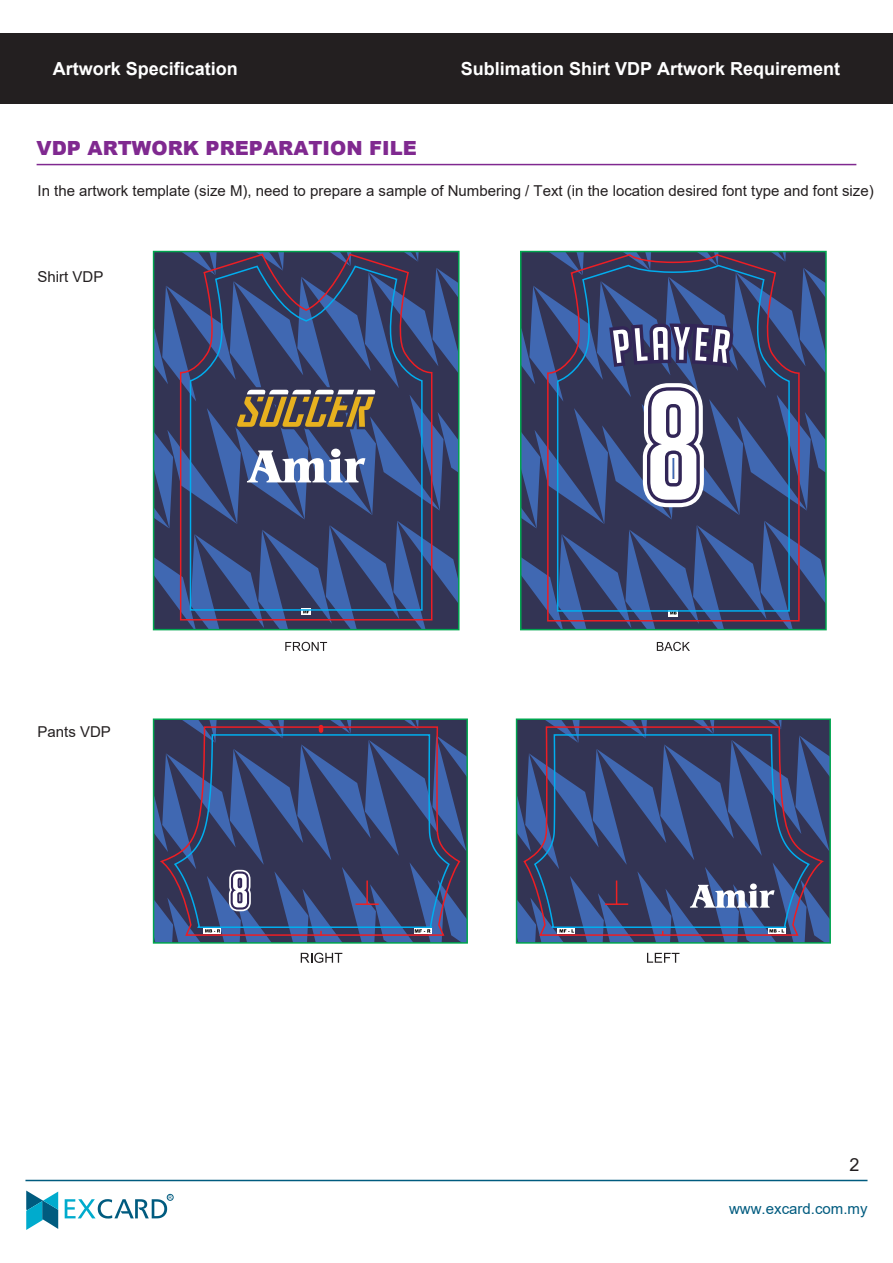
<style>
.page{position:relative;width:893px;height:1263px;background:#fff}
.page>*{position:absolute;margin:0;border:0;box-sizing:border-box;transform-origin:0 0}
.t1{font:900 19.5px "Arial";color:#802990}
.t2{font:700 18px "Arial";color:#fff}
.t3{font:18px "Arial";color:#231f20}
.t4{font:15px "Arial";color:#231f20}
.t5{font:15px "Arial";color:#005b7f}
.t6{font:4.8px "Arial";color:#005b7f}
</style>
<div class="page">
<svg style="left:26px;top:1190px;width:32px;height:40px"></svg>
<svg style="left:65px;top:1194px;width:108px;height:24px"></svg>
<div style="left:0;top:33px;width:893px;height:71px;background:#231f20"></div>
<hr style="left:25px;top:1180px;width:842px;height:1px;background:#005b7f">
<hr style="left:37px;top:164px;width:819px;height:1px;background:#802990">
<svg style="left:285px;top:642px;width:42px;height:9px"></svg>
<svg style="left:657px;top:642px;width:33px;height:9px"></svg>
<svg style="left:301px;top:953px;width:41px;height:10px"></svg>
<svg style="left:519px;top:721px;width:309px;height:220px"></svg>
<svg style="left:523px;top:726px;width:301px;height:210px"></svg>
<svg style="left:533px;top:733px;width:278px;height:196px"></svg>
<div style="left:516px;top:718px;width:315px;height:226px;border:2px solid #00a54f"></div>
<svg style="left:647px;top:953px;width:32px;height:10px"></svg>
<svg style="left:154px;top:252px;width:305px;height:378px"></svg>
<svg style="left:521px;top:252px;width:305px;height:378px"></svg>
<svg style="left:154px;top:719px;width:313px;height:224px"></svg>
<p class="t2" style="left:53px;top:56px;width:187px">Artwork Specification</p>
<h1 class="t1" style="left:37px;top:134px;width:382px">VDP ARTWORK PREPARATION FILE</h1>
<p class="t2" style="left:461px;top:56px;width:381px">Sublimation Shirt VDP Artwork Requirement</p>
<p class="t4" style="left:37px;top:180px;width:838px">In the artwork template (size M), need to prepare a sample of Numbering / Text (in the location desired font type and font size)</p>
<p class="t4" style="left:37px;top:266px;width:67px">Shirt VDP</p>
<p class="t4" style="left:37px;top:722px;width:75px">Pants VDP</p>
<p class="t6" style="left:169px;top:1194px;width:5px">R</p>
<p class="t3" style="left:849px;top:1152px;width:12px">2</p>
<p class="t5" style="left:729px;top:1198px;width:140px">www.excard.com.my</p>
</div>
